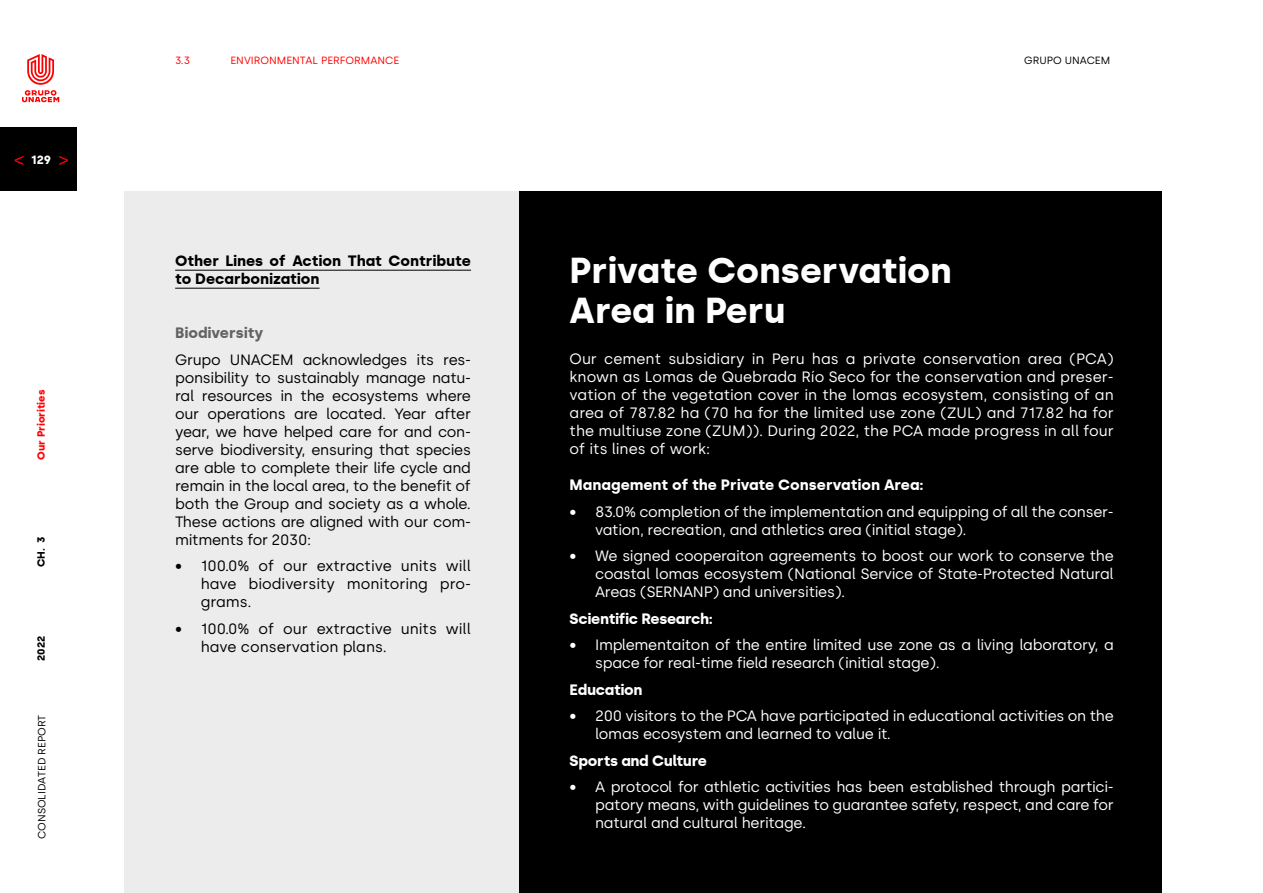
<style>
.page{position:relative;width:1263px;height:893px;background:#fff}
.page>*{position:absolute;margin:0;border:0;box-sizing:border-box;transform-origin:0 0}
.t1{font:700 36px/40.5px "Silka";color:#fff}
.t2{font:15px/18px "Silka";letter-spacing:-.02em;color:#fff;text-align:justify}
.t3{font:15px/18px "Silka";color:#000;text-align:justify}
.t4{font:700 15px/18px "Silka";color:#000}
.t5{font:700 15px "Silka";letter-spacing:-.02em;color:#fff}
.t6{font:700 15px "Silka";color:#fff}
.t7{font:700 15px "Silka";color:#646363}
.t8{font:700 12px "Silka";color:#fff}
.t9{font:10.5px "Silka";color:#000}
.t10{font:10.5px "Silka";color:#f00}
.t11{font:700 10.5px "Silka";color:#f00}
.t12{font:700 10.5px "Silka";color:#000}
</style>
<div class="page">
<div style="left:519px;top:191px;width:642px;height:702px;background:#000"></div>
<div style="left:124px;top:191px;width:395px;height:702px;background:#ececec"></div>
<hr style="left:175px;top:270px;width:296px;height:1px;background:#000">
<hr style="left:175px;top:288px;width:145px;height:1px;background:#000">
<div style="left:0;top:128px;width:77px;height:63px;background:#000"></div>
<svg style="left:22px;top:54px;width:37px;height:48px"></svg>
<svg style="left:59px;top:156px;width:9px;height:9px"></svg>
<svg style="left:15px;top:156px;width:8px;height:9px"></svg>
<p class="t8" style="left:31px;top:152px;width:21px">129</p>
<p class="t11" style="left:35px;top:460px;width:71px;rotate:-90deg">Our Priorities</p>
<p class="t12" style="left:35px;top:567px;width:32px;rotate:-90deg">CH. 3</p>
<p class="t12" style="left:35px;top:661px;width:26px;rotate:-90deg">2022</p>
<p class="t9" style="left:36px;top:839px;width:126px;rotate:-90deg">CONSOLIDATED REPORT</p>
<p class="t10" style="left:175px;top:54px;width:17px">3.3</p>
<p class="t10" style="left:230px;top:54px;width:170px">ENVIRONMENTAL PERFORMANCE</p>
<p class="t9" style="left:1024px;top:54px;width:88px">GRUPO UNACEM</p>
<p class="t4" style="left:175px;top:252px;width:297px">Other Lines of Action That Contribute to Decarbonization</p>
<h1 class="t1" style="left:570px;top:250px;width:384px">Private Conservation<br>Area in Peru</h1>
<p class="t2" style="left:570px;top:350px;width:546px">Our cement subsidiary in Peru has a private conservation area (PCA) known as Lomas de Quebrada Río Seco for the conservation and preser&shy;vation of the vegetation cover in the lomas ecosystem, consisting of an area of 787.82 ha (70 ha for the limited use zone (ZUL) and 717.82 ha for the multiuse zone (ZUM)). During 2022, the PCA made progress in all four of its lines of work:</p>
<p class="t6" style="left:570px;top:476px;width:356px">Management of the Private Conservation Area:</p>
<p class="t2" style="left:595px;top:502px;width:520px;text-indent:-26px">• 83.0% completion of the implementation and equipping of all the conser&shy;vation, recreation, and athletics area (initial stage).</p>
<p class="t2" style="left:595px;top:547px;width:520px;text-indent:-26px">• We signed cooperaiton agreements to boost our work to conserve the coastal lomas ecosystem (National Service of State-Protected Natural Areas (SERNANP) and universities).</p>
<p class="t5" style="left:570px;top:609px;width:145px">Scientific Research:</p>
<p class="t2" style="left:595px;top:636px;width:520px;text-indent:-26px">• Implementaiton of the entire limited use zone as a living laboratory, a space for real-time field research (initial stage).</p>
<p class="t5" style="left:570px;top:680px;width:74px">Education</p>
<p class="t2" style="left:595px;top:707px;width:520px;text-indent:-26px">• 200 visitors to the PCA have participated in educational activities on the lomas ecosystem and learned to value it.</p>
<p class="t5" style="left:570px;top:752px;width:139px">Sports and Culture</p>
<p class="t2" style="left:595px;top:778px;width:520px;text-indent:-26px">• A protocol for athletic activities has been established through partici&shy;patory means, with guidelines to guarantee safety, respect, and care for natural and cultural heritage.</p>
<p class="t7" style="left:175px;top:324px;width:90px">Biodiversity</p>
<p class="t3" style="left:175px;top:351px;width:297px">Grupo UNACEM acknowledges its res&shy;ponsibility to sustainably manage natu&shy;ral resources in the ecosystems where our operations are located. Year after year, we have helped care for and con&shy;serve biodiversity, ensuring that species are able to complete their life cycle and remain in the local area, to the benefit of both the Group and society as a whole.<br>These actions are aligned with our com&shy;mitments for 2030:</p>
<p class="t3" style="left:201px;top:557px;width:272px;text-indent:-26px">• 100.0% of our extractive units will have biodiversity monitoring pro&shy;grams.</p>
<p class="t3" style="left:201px;top:620px;width:272px;text-indent:-26px">• 100.0% of our extractive units will have conservation plans.</p>
</div>
